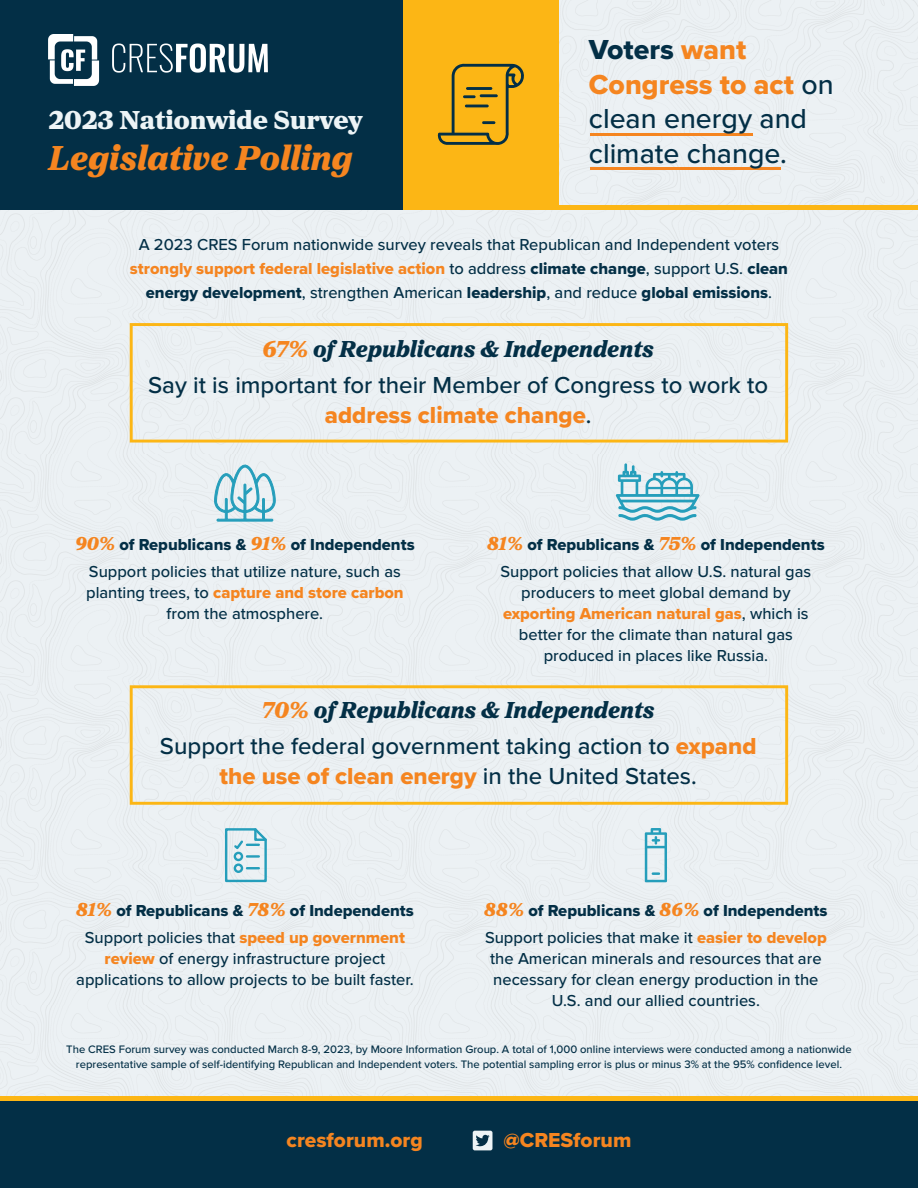
<style>
.page{position:relative;width:918px;height:1188px;background:#fff}
.page>*{position:absolute;margin:0;border:0;box-sizing:border-box;transform-origin:0 0}
.t1{font:italic 900 36px "Proxima Sera";color:#f58520}
.t2{font:500 28.5px/34.5px "Proxima Nova";color:#032f46}
.t3{font:28.5px/34.5px "Proxima Nova Extrabld";color:#f58520}
.t4{font:900 27px "Proxima Sera";color:#edf4f6}
.t5{font:500 24px "Proxima Nova";color:#032f46}
.t6{font:italic 900 24px "Proxima Sera";color:#032f46}
.t7{font:24px "Proxima Nova Extrabld";color:#f58520}
.t8{font:21px "Proxima Nova Extrabld";color:#f58520}
.t9{font:500 16.5px/21px "Proxima Nova";color:#032f46;text-align:center}
.t10{font:16.5px/24px "Proxima Nova Extrabld";color:#032f46;text-align:center}
.t11{font:16.5px "Proxima Nova Extrabld";color:#f58520}
.t12{font:500 11.25px/15px "Proxima Nova";color:#032f46;text-align:center}
.s1{color:#032f46}
.s2{font-family:"Proxima Nova";font-weight:500;color:#032f46}
.s3{color:#f58521}
.s4{font-family:"Proxima Nova";font-weight:500}
.s5{color:#f58520}
.s6{font-family:"Proxima Sera";font-weight:900;font-style:italic;font-size:19.5px;color:#f58520}
.s7{font-family:"Proxima Nova Extrabld";font-weight:400;color:#f58520}
</style>
<div class="page">
<div style="left:0;top:92px;width:918px;height:1005px;background:#ecf1f4"></div>
<div style="left:559px;top:0;width:359px;height:92px;background:#ecf1f4"></div>
<div style="left:0;top:1099px;width:918px;height:89px;background:#032f46"></div>
<svg style="left:473px;top:1131px;width:19px;height:19px"></svg>
<hr style="left:0;top:1097px;width:918px;height:4px;background:#fcb615">
<div style="left:0;top:0;width:411px;height:210px;background:#032f46"></div>
<img style="left:49px;top:35px;width:218px;height:51px">
<svg style="left:214px;top:464px;width:62px;height:58px;background:#acd5e0"></svg>
<svg style="left:224px;top:826px;width:45px;height:57px;background:#b4d9e3"></svg>
<svg style="left:645px;top:828px;width:22px;height:54px"></svg>
<div style="left:403px;top:0;width:156px;height:210px;background:#fcb615"></div>
<div style="left:559px;top:205px;width:359px;height:5px;background:#fcb615"></div>
<hr style="left:590px;top:133px;width:163px;height:2px;background:#f58520">
<hr style="left:590px;top:167px;width:191px;height:3px;background:#f58520">
<svg style="left:437px;top:63px;width:87px;height:82px"></svg>
<svg style="left:616px;top:463px;width:84px;height:58px;background:#a4d2de"></svg>
<svg style="left:130px;top:323px;width:658px;height:120px;background:#ebece5"></svg>
<svg style="left:130px;top:685px;width:658px;height:120px;background:#ebebe5"></svg>
<h3 class="t4" style="left:49px;top:97px;width:315px">2023 Nationwide Survey</h3>
<h1 class="t1" style="left:49px;top:128px;width:305px">Legislative Polling</h1>
<h2 class="t3" style="left:589px;top:32px;width:246px"><span class="s1">Voters</span> want<br>Congress to act <span class="s2">on</span></h2>
<h2 class="t2" style="left:589px;top:103px;width:220px">clean energy and climate change.</h2>
<p class="t9" style="left:139px;top:234px;width:642px">A 2023 CRES Forum nationwide survey reveals that Republican and Independent voters</p>
<p class="t10" style="left:130px;top:256px;width:660px"><span class="s3">strongly support federal legislative action</span> <span class="s4">to address</span> climate change<span class="s4">, support U.S.</span> clean energy development<span class="s4">, strengthen American</span> leadership<span class="s4">, and reduce</span> global emissions<span class="s4">.</span></p>
<h3 class="t6" style="left:263px;top:329px;width:393px"><span class="s5">67%</span> of Republicans &amp; Independents</h3>
<h3 class="t5" style="left:148px;top:371px;width:622px">Say it is important for their Member of Congress to work to</h3>
<h3 class="t7" style="left:325px;top:397px;width:268px">address climate change<span class="s2">.</span></h3>
<p class="t10" style="left:75px;top:533px;width:341px"><span class="s6">90%</span> of Republicans &amp; <span class="s6">91%</span> of Independents</p>
<p class="t9" style="left:89px;top:562px;width:313px">Support policies that utilize nature, such as</p>
<p class="t11" style="left:86px;top:581px;width:319px"><span class="s2">planting trees, to</span> capture and store carbon</p>
<p class="t9" style="left:167px;top:604px;width:158px">from the atmosphere.</p>
<p class="t10" style="left:487px;top:533px;width:339px"><span class="s6">81%</span> of Republicans &amp; <span class="s6">75%</span> of Independents</p>
<p class="t9" style="left:500px;top:562px;width:312px">Support policies that allow U.S. natural gas producers to meet global demand by</p>
<p class="t11" style="left:503px;top:602px;width:307px">exporting American natural gas<span class="s2">, which is</span></p>
<p class="t9" style="left:519px;top:625px;width:275px">better for the climate than natural gas produced in places like Russia.</p>
<h3 class="t6" style="left:262px;top:690px;width:394px"><span class="s5">70%</span> of Republicans &amp; Independents</h3>
<h3 class="t5" style="left:160px;top:732px;width:598px">Support the federal government taking action to <span class="s7">expand</span></h3>
<h3 class="t7" style="left:220px;top:758px;width:479px">the use of clean energy <span class="s2">in the United States.</span></h3>
<p class="t10" style="left:76px;top:899px;width:339px"><span class="s6">81%</span> of Republicans &amp; <span class="s6">78%</span> of Independents</p>
<p class="t9" style="left:76px;top:928px;width:339px">Support policies that <span class="s7">speed up government review</span> of energy infrastructure project applications to allow projects to be built faster.</p>
<p class="t10" style="left:484px;top:899px;width:345px"><span class="s6">88%</span> of Republicans &amp; <span class="s6">86%</span> of Independents</p>
<p class="t9" style="left:485px;top:928px;width:343px">Support policies that make it <span class="s7">easier to develop </span>the American minerals and resources that are necessary for clean energy production in the U.S. and our allied countries.</p>
<p class="t12" style="left:66px;top:1042px;width:787px">The CRES Forum survey was conducted March 8-9, 2023, by Moore Information Group. A total of 1,000 online interviews were conducted among a nationwide representative sample of self-identifying Republican and Independent voters. The potential sampling error is plus or minus 3% at the 95% confidence level.</p>
<p class="t8" style="left:287px;top:1124px;width:138px">cresforum.org</p>
<p class="t8" style="left:503px;top:1124px;width:130px">@CRESforum</p>
</div>
